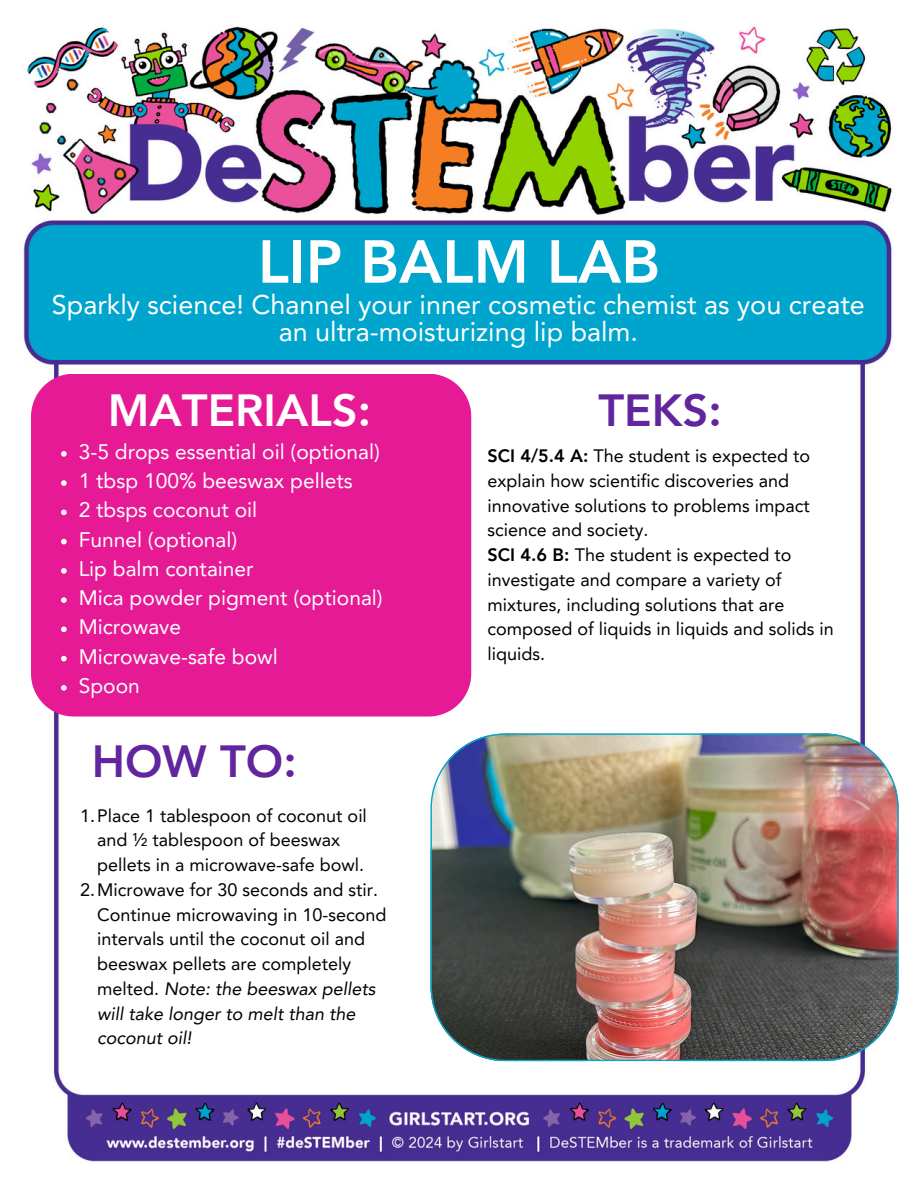
<style>
.page{position:relative;width:918px;height:1188px;background:#fff}
.page>*{position:absolute;margin:0;border:0;box-sizing:border-box;transform-origin:0 0}
.t1{font:800 60px "Avenir LT Pro";color:#fff}
.t2{font:800 45px "Avenir LT Pro";color:#61259e}
.t3{font:800 45px "Avenir LT Pro";color:#fff}
.t4{font:27px/27px "Avenir LT Pro";color:#fff;text-align:center}
.t5{font:21px "Avenir LT Pro";color:#fff}
.t6{font:18px/24.8px "Avenir LT Pro";color:#000}
.s1{font-style:italic}
.s2{font-weight:800}
</style>
<div class="page">
<img style="left:23px;top:26px;width:869px;height:1136px">
<div style="left:31px;top:374px;width:440px;height:343px;background:#e51a94"></div>
<img style="left:430px;top:733px;width:469px;height:328px">
<svg style="left:61px;top:451px;width:6px;height:6px"></svg>
<svg style="left:61px;top:480px;width:6px;height:6px"></svg>
<svg style="left:61px;top:510px;width:6px;height:5px"></svg>
<svg style="left:61px;top:539px;width:6px;height:5px"></svg>
<svg style="left:61px;top:568px;width:6px;height:6px"></svg>
<svg style="left:61px;top:597px;width:6px;height:6px"></svg>
<svg style="left:61px;top:627px;width:6px;height:5px"></svg>
<svg style="left:61px;top:656px;width:6px;height:5px"></svg>
<svg style="left:61px;top:685px;width:6px;height:6px"></svg>
<h1 class="t1" style="left:258px;top:237px;width:404px">LIP BALM LAB</h1>
<h3 class="t4" style="left:52px;top:294px;width:814px">Sparkly science! Channel your inner cosmetic chemist as you create an ultra-moisturizing lip balm.</h3>
<h2 class="t3" style="left:108px;top:392px;width:265px">MATERIALS:</h2>
<p class="t5" style="left:79px;top:443px;width:303px">3-5 drops essential oil (optional)</p>
<p class="t5" style="left:79px;top:472px;width:276px">1 tbsp 100% beeswax pellets</p>
<p class="t5" style="left:79px;top:502px;width:180px">2 tbsps coconut oil</p>
<p class="t5" style="left:79px;top:531px;width:160px">Funnel (optional)</p>
<p class="t5" style="left:79px;top:560px;width:176px">Lip balm container</p>
<p class="t5" style="left:79px;top:589px;width:306px">Mica powder pigment (optional)</p>
<p class="t5" style="left:79px;top:619px;width:104px">Microwave</p>
<p class="t5" style="left:79px;top:648px;width:201px">Microwave-safe bowl</p>
<h2 class="t5" style="left:79px;top:677px;width:63px">Spoon</h2>
<p class="t2" style="left:92px;top:743px;width:206px">HOW TO:</p>
<p class="t6" style="left:97px;top:805px;width:271px;text-indent:-17px">1.Place 1 tablespoon of coconut oil and ½ tablespoon of beeswax pellets in a microwave-safe bowl.</p>
<p class="t6" style="left:97px;top:879px;width:291px;text-indent:-17px">2.Microwave for 30 seconds and stir.<br>Continue microwaving in 10-second intervals until the coconut oil and beeswax pellets are completely melted. <span class="s1">Note: the beeswax pellets will take longer to melt than the coconut oil!</span></p>
<p class="t2" style="left:598px;top:392px;width:125px">TEKS:</p>
<p class="t6" style="left:488px;top:445px;width:324px"><span class="s2">SCI 4/5.4 A:</span> The student is expected to explain how scientific discoveries and innovative solutions to problems impact science and society.</p>
<h2 class="t6" style="left:488px;top:544px;width:348px"><span class="s2">SCI 4.6 B:</span> The student is expected to investigate and compare a variety of mixtures, including solutions that are composed of liquids in liquids and solids in liquids.</h2>
</div>
